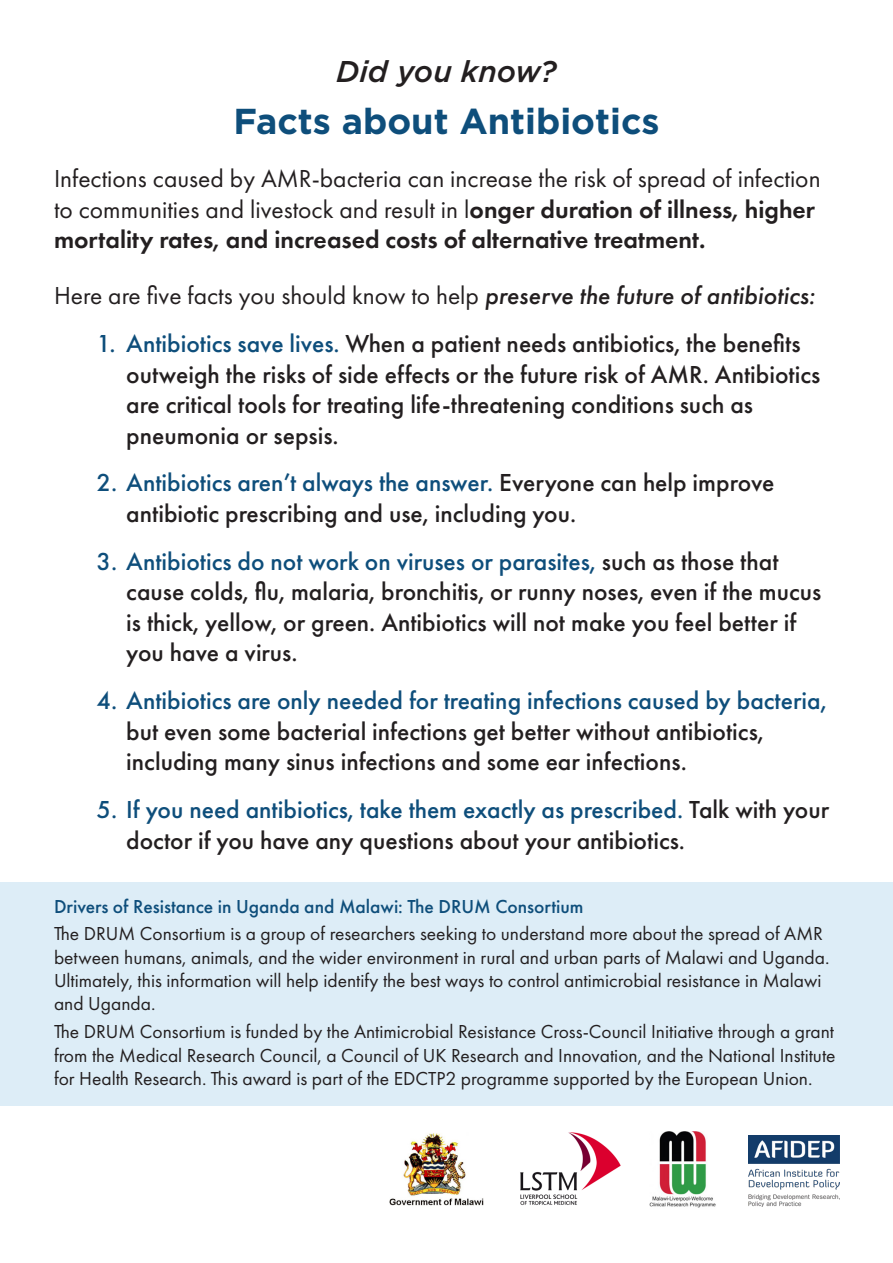
<style>
.page{position:relative;width:893px;height:1263px;background:#fff}
.page>*{position:absolute;margin:0;border:0;box-sizing:border-box;transform-origin:0 0}
.t1{font:700 36px "Gotham";color:#0e4e7b}
.t2{font:italic 500 30px "Gotham";color:#231f20}
.t3{font:500 25.5px/30.6px "Futura PT";color:#231f20}
.t4{font:25.5px/30.6px "Futura PT";color:#231f20}
.t5{font:19.5px/23.4px "Futura PT";color:#231f20}
.t6{font:500 19.5px "Futura PT";color:#0e4e7b}
.s1{font-weight:600}
.s2{font-weight:500;font-style:italic}
.s3{color:#0e4e7b}
</style>
<div class="page">
<img style="left:389px;top:1133px;width:95px;height:73px">
<img style="left:749px;top:1135px;width:90px;height:72px">
<div style="left:0;top:883px;width:893px;height:223px;background:#ddedf7"></div>
<img style="left:520px;top:1132px;width:101px;height:73px">
<img style="left:649px;top:1131px;width:67px;height:77px">
<p class="t2" style="left:336px;top:54px;width:222px">Did you know?</p>
<p class="t1" style="left:233px;top:100px;width:428px">Facts about Antibiotics</p>
<p class="t4" style="left:54px;top:163px;width:768px">Infections caused by AMR-bacteria can increase the risk of spread of infection to communities and livestock and result in l<span class="s1">onger duration of illness, higher mortality rates, and increased costs of alternative treatment.</span></p>
<p class="t4" style="left:54px;top:280px;width:762px">Here are five facts you should know to help <span class="s2">preserve the future of antibiotics:</span></p>
<p class="t3" style="left:126px;top:328px;width:695px;text-indent:-30px"><span class="s3">1. Antibiotics save lives.</span> When a patient needs antibiotics, the benefits outweigh the risks of side effects or the future risk of AMR. Antibiotics are critical tools for treating life-threatening conditions such as pneumonia or sepsis.</p>
<p class="t3" style="left:126px;top:468px;width:650px;text-indent:-30px"><span class="s3">2. Antibiotics aren’t always the answer.</span> Everyone can help improve antibiotic prescribing and use, including you.</p>
<p class="t3" style="left:126px;top:546px;width:697px;text-indent:-30px"><span class="s3">3. Antibiotics do not work on viruses or parasites,</span> such as those that cause colds, flu, malaria, bronchitis, or runny noses, even if the mucus is thick, yellow, or green. Antibiotics will not make you feel better if you have a virus.</p>
<p class="t3" style="left:126px;top:685px;width:702px;text-indent:-30px"><span class="s3">4. Antibiotics are only needed for treating infections caused by bacteria, </span>but even some bacterial infections get better without antibiotics, including many sinus infections and some ear infections.</p>
<p class="t3" style="left:126px;top:794px;width:704px;text-indent:-30px"><span class="s3">5. If you need antibiotics, take them exactly as prescribed.</span> Talk with your doctor if you have any questions about your antibiotics.</p>
<p class="t6" style="left:54px;top:894px;width:531px">Drivers of Resistance in Uganda and Malawi: The DRUM Consortium</p>
<p class="t5" style="left:54px;top:922px;width:777px">The DRUM Consortium is a group of researchers seeking to understand more about the spread of AMR between humans, animals, and the wider environment in rural and urban parts of Malawi and Uganda.<br>Ultimately, this information will help identify the best ways to control antimicrobial resistance in Malawi and Uganda.</p>
<p class="t5" style="left:54px;top:1020px;width:783px;text-align:justify">The DRUM Consortium is funded by the Antimicrobial Resistance Cross-Council Initiative through a grant from the Medical Research Council, a Council of UK Research and Innovation, and the National Institute for Health Research. This award is part of the EDCTP2 programme supported by the European Union.</p>
</div>
